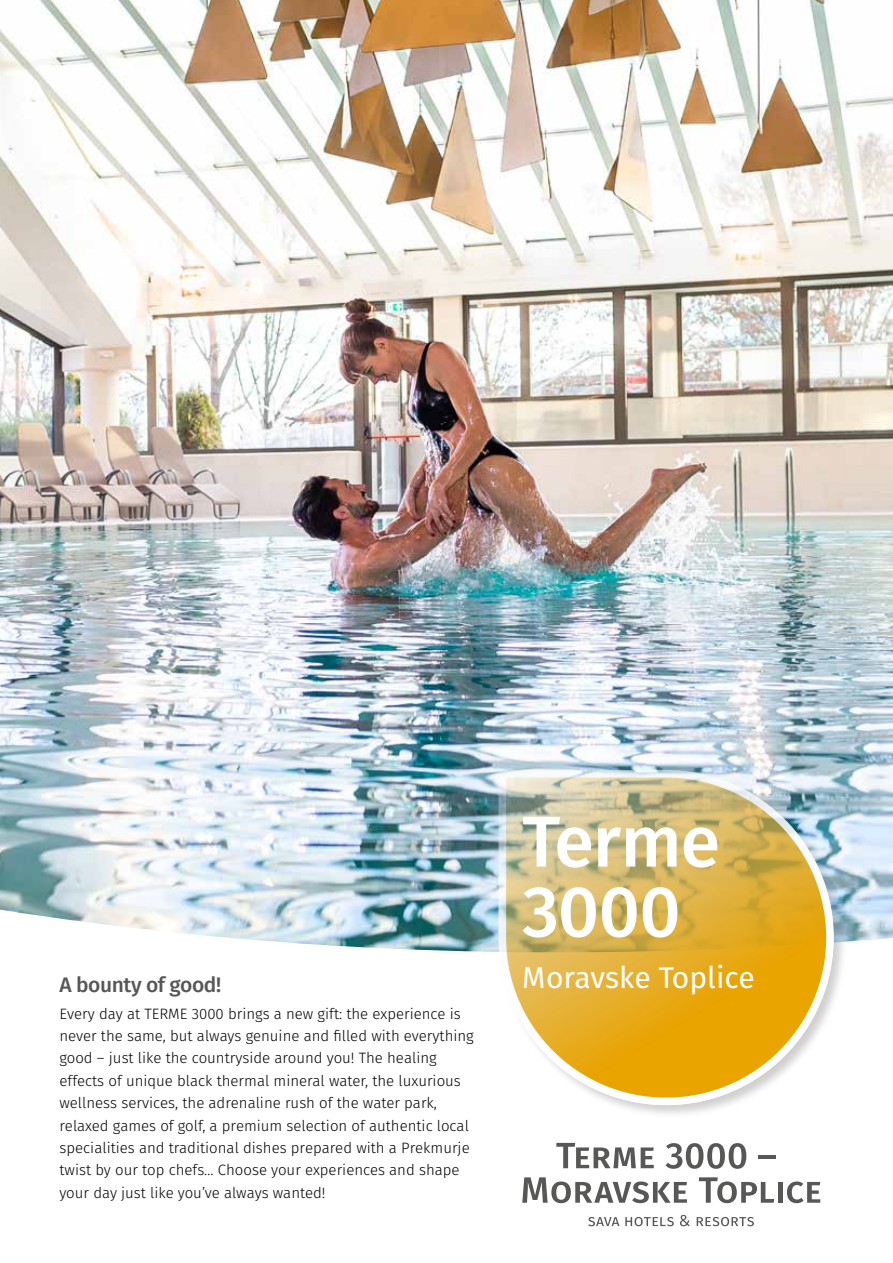
<style>
.page{position:relative;width:893px;height:1263px;background:#fff}
.page>*{position:absolute;margin:0;border:0;box-sizing:border-box;transform-origin:0 0}
.t1{font:500 72px/69.9px "Fira Sans";letter-spacing:-.015em;color:#fff}
.t2{font:30px "Fira Sans";color:#fff}
.t3{font:500 21px "Fira Sans";letter-spacing:-.02em;color:#575756}
.t4{font:300 15px/22.4px "Fira Sans";color:#000}
</style>
<div class="page">
<svg style="left:588px;top:1217px;width:31px;height:9px"></svg>
<svg style="left:625px;top:1217px;width:49px;height:9px"></svg>
<svg style="left:680px;top:1215px;width:10px;height:11px"></svg>
<svg style="left:697px;top:1217px;width:57px;height:9px"></svg>
<svg style="left:556px;top:1143px;width:98px;height:25px"></svg>
<svg style="left:665px;top:1143px;width:81px;height:26px"></svg>
<hr style="left:759px;top:1155px;width:17px;height:3px;background:#575756">
<svg style="left:522px;top:1177px;width:165px;height:26px"></svg>
<svg style="left:699px;top:1177px;width:75px;height:26px"></svg>
<hr style="left:778px;top:1182px;width:4px;height:21px;background:#575756">
<svg style="left:787px;top:1181px;width:33px;height:22px"></svg>
<img style="left:0;top:0;width:893px;height:952px">
<div style="left:497px;top:768px;width:351px;height:351px;background:#000;opacity:.19"></div>
<img style="left:495px;top:768px;width:340px;height:338px">
<h3 class="t3" style="left:60px;top:970px;width:163px">A bounty of good!</h3>
<p class="t4" style="left:60px;top:1003px;width:416px">Every day at TERME 3000 brings a new gift: the experience is never the same, but always genuine and filled with everything good – just like the countryside around you! The healing effects of unique black thermal mineral water, the luxurious wellness services, the adrenaline rush of the water park, relaxed games of golf, a premium selection of authentic local specialities and traditional dishes prepared with a Prekmurje twist by our top chefs… Choose your experiences and shape your day just like you’ve always wanted!</p>
<h1 class="t1" style="left:522px;top:812px;width:199px">Terme<br>3000</h1>
<h2 class="t2" style="left:522px;top:957px;width:234px">Moravske Toplice</h2>
</div>
